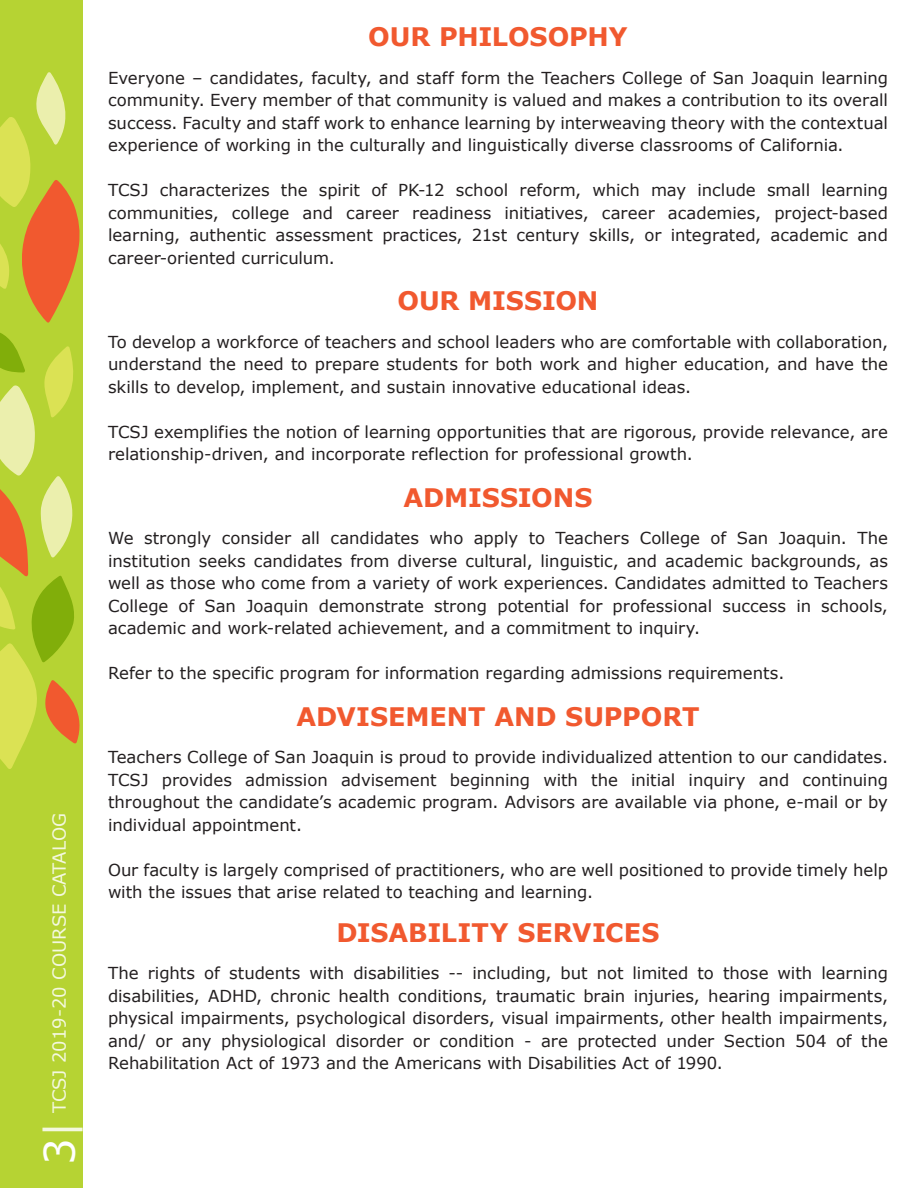
<style>
.page{position:relative;width:918px;height:1188px;background:#fff}
.page>*{position:absolute;margin:0;border:0;box-sizing:border-box;transform-origin:0 0}
.t1{font:42px "Verdana";color:#fff}
.t2{font:700 25.5px "Verdana";letter-spacing:-.005em;color:#f1592f}
.t3{font:18px "Verdana";color:rgb(255 255 255/.85)}
.t4{font:16.5px/22.5px "Verdana";color:#231f20;text-align:justify}
.s1{color:rgb(255 255 255/.85)}
</style>
<div class="page">
<div style="left:0;top:0;width:83px;height:1188px;background:#b6d333"></div>
<svg style="left:0;top:72px;width:80px;height:697px"></svg>
<p class="t3" style="left:47px;top:1113px;width:301px;rotate:-90deg">TCSJ 2019-20 COURSE CATALOG</p>
<h1 class="t1" style="left:31px;top:1165px;width:47px;rotate:-90deg">3<span class="s1">|</span></h1>
<h2 class="t2" style="left:368px;top:19px;width:261px">OUR PHILOSOPHY</h2>
<p class="t4" style="left:108px;top:66px;width:782px">Everyone – candidates, faculty, and staff form the Teachers College of San Joaquin learning community. Every member of that community is valued and makes a contribution to its overall success. Faculty and staff work to enhance learning by interweaving theory with the contextual experience of working in the culturally and linguistically diverse classrooms of California.</p>
<p class="t4" style="left:108px;top:179px;width:782px">TCSJ characterizes the spirit of PK-12 school reform, which may include small learning communities, college and career readiness initiatives, career academies, project-based learning, authentic assessment practices, 21st century skills, or integrated, academic and career-oriented curriculum.</p>
<h2 class="t2" style="left:398px;top:283px;width:202px">OUR MISSION</h2>
<p class="t4" style="left:108px;top:330px;width:782px">To develop a workforce of teachers and school leaders who are comfortable with collaboration, understand the need to prepare students for both work and higher education, and have the skills to develop, implement, and sustain innovative educational ideas.</p>
<p class="t4" style="left:108px;top:420px;width:782px">TCSJ exemplifies the notion of learning opportunities that are rigorous, provide relevance, are relationship-driven, and incorporate reflection for professional growth.</p>
<h2 class="t2" style="left:404px;top:480px;width:190px">ADMISSIONS</h2>
<p class="t4" style="left:108px;top:527px;width:782px">We strongly consider all candidates who apply to Teachers College of San Joaquin. The institution seeks candidates from diverse cultural, linguistic, and academic backgrounds, as well as those who come from a variety of work experiences. Candidates admitted to Teachers College of San Joaquin demonstrate strong potential for professional success in schools, academic and work-related achievement, and a commitment to inquiry.</p>
<p class="t4" style="left:108px;top:662px;width:678px">Refer to the specific program for information regarding admissions requirements.</p>
<h2 class="t2" style="left:296px;top:699px;width:405px">ADVISEMENT AND SUPPORT</h2>
<p class="t4" style="left:108px;top:746px;width:782px">Teachers College of San Joaquin is proud to provide individualized attention to our candidates.<br>TCSJ provides admission advisement beginning with the initial inquiry and continuing throughout the candidate’s academic program. Advisors are available via phone, e-mail or by individual appointment.</p>
<p class="t4" style="left:108px;top:858px;width:781px">Our faculty is largely comprised of practitioners, who are well positioned to provide timely help with the issues that arise related to teaching and learning.</p>
<h2 class="t2" style="left:336px;top:915px;width:325px">DISABILITY SERVICES</h2>
<p class="t4" style="left:108px;top:962px;width:782px">The rights of students with disabilities -- including, but not limited to those with learning disabilities, ADHD, chronic health conditions, traumatic brain injuries, hearing impairments, physical impairments, psychological disorders, visual impairments, other health impairments, and/ or any physiological disorder or condition - are protected under Section 504 of the Rehabilitation Act of 1973 and the Americans with Disabilities Act of 1990.</p>
</div>
